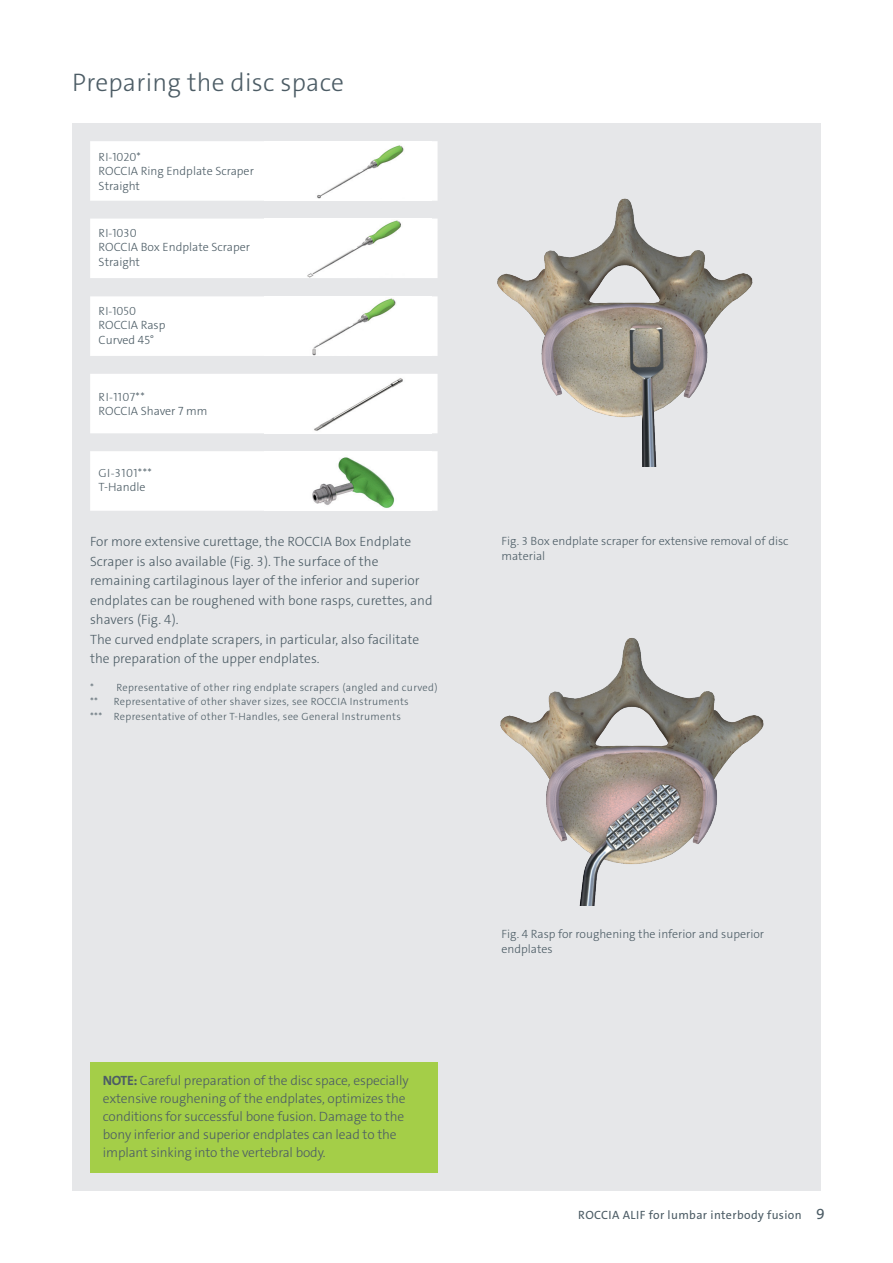
<style>
.page{position:relative;width:893px;height:1263px;background:#fff}
.page>*{position:absolute;margin:0;border:0;box-sizing:border-box;transform-origin:0 0}
.t1{font:300 25.5px "The Sans C4 s";letter-spacing:.01em;color:#4c5c65}
.t2{font:300 13.5px/19.5px "The Sans C4 s";letter-spacing:-.005em;color:#4c5c65}
.t3{font:300 12px/14.4px "The Sans C4 s";color:#4c5c65}
.t4{font:300 12px "The Sans Caps";letter-spacing:.015em;color:#4c5c65}
.t5{font:12px "The Sans C4 s";letter-spacing:.03em;color:#4c5c65}
.t6{font:300 10.5px/13.5px "The Sans C4 s";letter-spacing:.03em;color:#4c5c65}
.s1{font-family:"The Sans C4 s"}
.s2{font-family:"The Sans Caps"}
.s3{font-weight:700}
.s4{font-size:15px}
</style>
<div class="page">
<div style="left:72px;top:123px;width:749px;height:1068px;background:#e6e7e9"></div>
<div style="left:90px;top:141px;width:348px;height:60px;background:#fff"></div>
<div style="left:264px;top:141px;width:168px;height:60px;background:#fff"></div>
<img style="left:317px;top:145px;width:87px;height:54px">
<div style="left:90px;top:219px;width:348px;height:59px;background:#fff"></div>
<div style="left:264px;top:219px;width:168px;height:59px;background:#fff"></div>
<img style="left:307px;top:220px;width:94px;height:57px">
<div style="left:90px;top:296px;width:348px;height:60px;background:#fff"></div>
<div style="left:264px;top:296px;width:168px;height:60px;background:#fff"></div>
<img style="left:312px;top:298px;width:84px;height:57px">
<div style="left:90px;top:451px;width:348px;height:60px;background:#fff"></div>
<div style="left:264px;top:451px;width:168px;height:60px;background:#fff"></div>
<img style="left:312px;top:457px;width:83px;height:51px">
<div style="left:90px;top:1062px;width:348px;height:111px;background:#a4ce48"></div>
<div style="left:90px;top:374px;width:348px;height:59px;background:#fff"></div>
<div style="left:264px;top:374px;width:168px;height:59px;background:#fff"></div>
<img style="left:314px;top:378px;width:89px;height:53px">
<img style="left:497px;top:198px;width:256px;height:268px">
<img style="left:500px;top:638px;width:264px;height:268px">
<h1 class="t1" style="left:72px;top:66px;width:273px">Preparing the disc space</h1>
<p class="t4" style="left:99px;top:147px;width:44px">RI-1020<span class="s1">*</span></p>
<p class="t3" style="left:99px;top:164px;width:157px">ROCCIA Ring Endplate Scraper<br>Straight</p>
<p class="t4" style="left:99px;top:223px;width:40px">RI-1030</p>
<p class="t3" style="left:99px;top:240px;width:153px">ROCCIA Box Endplate Scraper<br>Straight</p>
<p class="t4" style="left:99px;top:301px;width:39px">RI-1050</p>
<p class="t3" style="left:99px;top:318px;width:68px">ROCCIA Rasp<br>Curved 45°</p>
<p class="t4" style="left:99px;top:387px;width:48px">RI-1107<span class="s1">**</span></p>
<p class="t3" style="left:99px;top:404px;width:110px">ROCCIA Shaver 7 mm</p>
<p class="t4" style="left:99px;top:463px;width:55px">GI-3101***</p>
<p class="t3" style="left:99px;top:480px;width:48px">T-Handle</p>
<p class="t2" style="left:90px;top:532px;width:344px">For more extensive curettage, the ROCCIA Box Endplate Scraper is also available (Fig. <span class="s2">3</span>). The surface of the remaining cartilaginous layer of the inferior and superior endplates can be roughened with bone rasps, curettes, and shavers (Fig. <span class="s2">4</span>).<br>The curved endplate scrapers, in particular, also facilitate the preparation of the upper endplates.</p>
<p class="t6" style="left:90px;top:681px;width:349px">* Representative of other ring endplate scrapers (angled and curved) **</p>
<p class="t6" style="left:90px;top:694px;width:320px;line-height:15px;text-indent:24px">Representative of other shaver sizes, see ROCCIA Instruments *** Representative of other T-Handles, see General Instruments</p>
<p class="t3" style="left:501px;top:534px;width:289px;line-height:15px">Fig. <span class="s2">3</span> Box endplate scraper for extensive removal of disc material</p>
<p class="t2" style="left:103px;top:1071px;width:307px;line-height:18px"><span class="s3">NOTE:</span> Careful preparation of the disc space, especially extensive roughening of the endplates, optimizes the conditions for successful bone fusion. Damage to the bony inferior and superior endplates can lead to the implant sinking into the vertebral body.</p>
<p class="t3" style="left:501px;top:926px;width:264px;line-height:15px">Fig. <span class="s2">4</span> Rasp for roughening the inferior and superior endplates</p>
<p class="t5" style="left:578px;top:1207px;width:248px">ROCCIA ALIF for lumbar interbody fusion <span class="s4">9</span></p>
</div>
